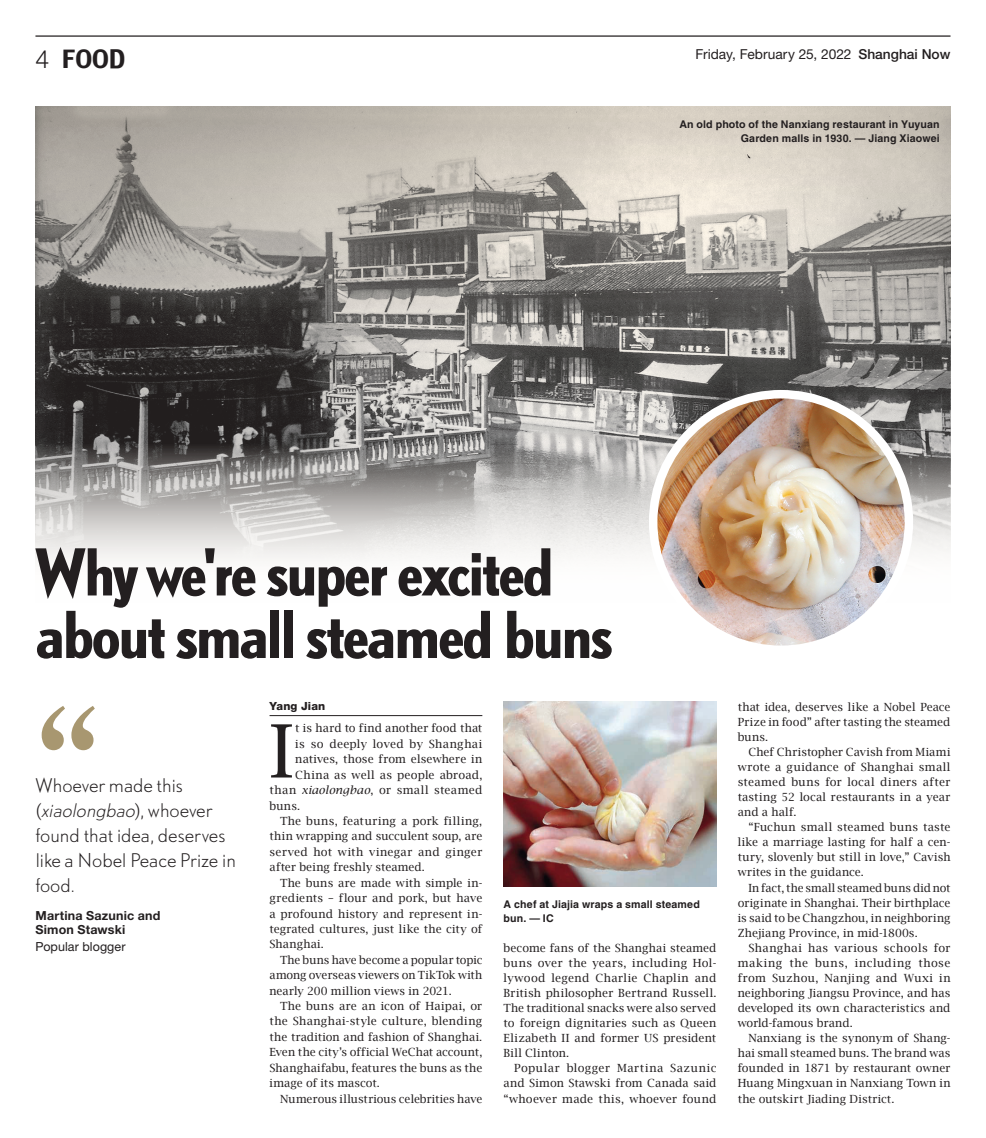
<style>
.page{position:relative;width:986px;height:1138px;background:#fff}
.page>*{position:absolute;margin:0;border:0;box-sizing:border-box;transform-origin:0 0}
._1_q-marks{font:162.5px "Century Old Style Std";color:#a89770}
._0_intro-drop{font:73.5px "Lucida Bright";color:#231f20}
._0_head2{font:700 condensed 60px/62.5px "DTL Nobel T";letter-spacing:-.045em;color:#231f20}
.t1{font:25px "Charcoal";color:#231f20}
._1_quote-1{font:300 17.5px/25px "DTL Nobel T";letter-spacing:-.015em;color:#231f20}
.t2{font:13.75px "Helvetica Neue LT Std";color:#231f20}
._1_quote-2{font:700 12.5px/13.8px "Helvetica Neue LT Std";letter-spacing:.015em;color:#231f20}
._1_quote-3{font:12.5px "Helvetica Neue LT Std";letter-spacing:.005em;color:#231f20}
._0_body{font:11.25px/15.1px "Lucida Bright";letter-spacing:.01em;color:#231f20;text-align:justify}
._0_intro-drop-2{font:11.25px "Lucida Bright";letter-spacing:.02em;color:#231f20}
._0_byline{font:800 11.25px "Helvetica Neue LT Std";letter-spacing:.015em;color:#231f20}
._1_caption{font:700 10.62px/13.8px "Helvetica LT Std";letter-spacing:.01em;color:#231f20;text-align:right}
.s1{font-family:"Helvetica Neue LT Std";font-weight:300}
.s2{font-weight:500}
.s3{font-style:italic}
</style>
<div class="page">
<hr style="left:35px;top:35px;width:915px;height:2px;background:#231f20">
<img style="left:35px;top:106px;width:915px;height:455px">
<img style="left:503px;top:702px;width:213px;height:184px">
<div style="left:648px;top:390px;width:264px;height:264px;background:#fff;border-radius:50%"></div>
<img style="left:657px;top:398px;width:247px;height:247px;border-radius:123px">
<hr style="left:269px;top:715px;width:213px;height:1px;background:#231f20">
<p class="t1" style="left:35px;top:43px;width:91px"><span class="s1">4</span> Food</p>
<p class="t2" style="left:695px;top:46px;width:256px">Friday, February 25, 2022 <span class="s2">Shanghai Now</span></p>
<p class="_1_caption" style="left:679px;top:117px;width:262px">An old photo of the Nanxiang restaurant in Yuyuan<br>Garden malls in 1930. — Jiang Xiaowei</p>
<p class="_0_head2" style="left:35px;top:538px;width:578px">Why we're super excited about small steamed buns</p>
<p class="_1_q-marks" style="left:35px;top:663px;width:66px">“</p>
<p class="_1_quote-1" style="left:35px;top:772px;width:202px">Whoever made this (<span class="s3">xiaolongbao</span>), whoever found that idea, deserves like a Nobel Peace Prize in food.</p>
<p class="_1_quote-2" style="left:35px;top:908px;width:126px">Martina Sazunic and<br>Simon Stawski</p>
<p class="_1_quote-3" style="left:35px;top:939px;width:92px">Popular blogger</p>
<p class="_0_byline" style="left:269px;top:699px;width:57px">Yang Jian</p>
<p class="_0_intro-drop" style="left:269px;top:709px;width:25px">I</p>
<p class="_0_intro-drop-2" style="left:295px;top:722px;width:188px">t is hard to find another food that</p>
<p class="_0_intro-drop-2" style="left:295px;top:737px;width:188px">is so deeply loved by Shanghai</p>
<p class="_0_intro-drop-2" style="left:295px;top:752px;width:188px">natives, those from elsewhere in</p>
<p class="_0_intro-drop-2" style="left:295px;top:768px;width:188px">China as well as people abroad,</p>
<p class="_0_intro-drop-2" style="left:269px;top:783px;width:214px">than <span class="s3">xiaolongbao</span>, or small steamed</p>
<p class="_0_intro-drop-2" style="left:269px;top:799px;width:32px">buns.</p>
<p class="_0_body" style="left:269px;top:813px;width:214px;text-indent:11px">The buns, featuring a pork filling, thin wrapping and succulent soup, are served hot with vinegar and ginger after being freshly steamed.</p>
<p class="_0_body" style="left:269px;top:874px;width:214px;text-indent:11px">The buns are made with simple in&shy;gredients – flour and pork, but have a profound history and represent in&shy;tegrated cultures, just like the city of Shanghai.</p>
<p class="_0_body" style="left:269px;top:952px;width:214px;text-indent:11px">The buns have become a popular topic among overseas viewers on TikTok with nearly 200 million views in 2021.</p>
<p class="_0_body" style="left:269px;top:998px;width:214px;text-indent:11px">The buns are an icon of Haipai, or the Shanghai-style culture, blending the tradition and fashion of Shanghai.<br>Even the city’s official WeChat account, Shanghaifabu, features the buns as the image of its mascot.</p>
<p class="_0_body" style="left:280px;top:1090px;width:203px">Numerous illustrious celebrities have</p>
<p class="_1_caption" style="left:503px;top:897px;width:198px;text-align:left">A chef at Jiajia wraps a small steamed bun. — IC</p>
<p class="_0_body" style="left:503px;top:940px;width:214px">become fans of the Shanghai steamed buns over the years, including Hol&shy;lywood legend Charlie Chaplin and British philosopher Bertrand Russell.<br>The traditional snacks were also served to foreign dignitaries such as Queen Elizabeth II and former US president Bill Clinton.</p>
<p class="_0_body" style="left:503px;top:1060px;width:214px;text-indent:11px">Popular blogger Martina Sazunic and Simon Stawski from Canada said “whoever made this, whoever found</p>
<p class="_0_body" style="left:737px;top:699px;width:214px">that idea, deserves like a Nobel Peace Prize in food” after tasting the steamed buns.</p>
<p class="_0_body" style="left:737px;top:744px;width:214px;text-indent:11px">Chef Christopher Cavish from Miami wrote a guidance of Shanghai small steamed buns for local diners after tasting 52 local restaurants in a year and a half.</p>
<p class="_0_body" style="left:737px;top:819px;width:214px;text-indent:11px">“Fuchun small steamed buns taste like a marriage lasting for half a cen&shy;tury, slovenly but still in love,” Cavish writes in the guidance.</p>
<p class="_0_body" style="left:737px;top:879px;width:214px;text-indent:11px">In fact, the small steamed buns did not originate in Shanghai. Their birthplace is said to be Changzhou, in neighboring Zhejiang Province, in mid-1800s.</p>
<p class="_0_body" style="left:737px;top:940px;width:214px;text-indent:11px">Shanghai has various schools for making the buns, including those from Suzhou, Nanjing and Wuxi in neighboring Jiangsu Province, and has developed its own characteristics and world-famous brand.</p>
<p class="_0_body" style="left:737px;top:1030px;width:214px;text-indent:11px">Nanxiang is the synonym of Shang&shy;hai small steamed buns. The brand was founded in 1871 by restaurant owner Huang Mingxuan in Nanxiang Town in the outskirt Jiading District.</p>
</div>
